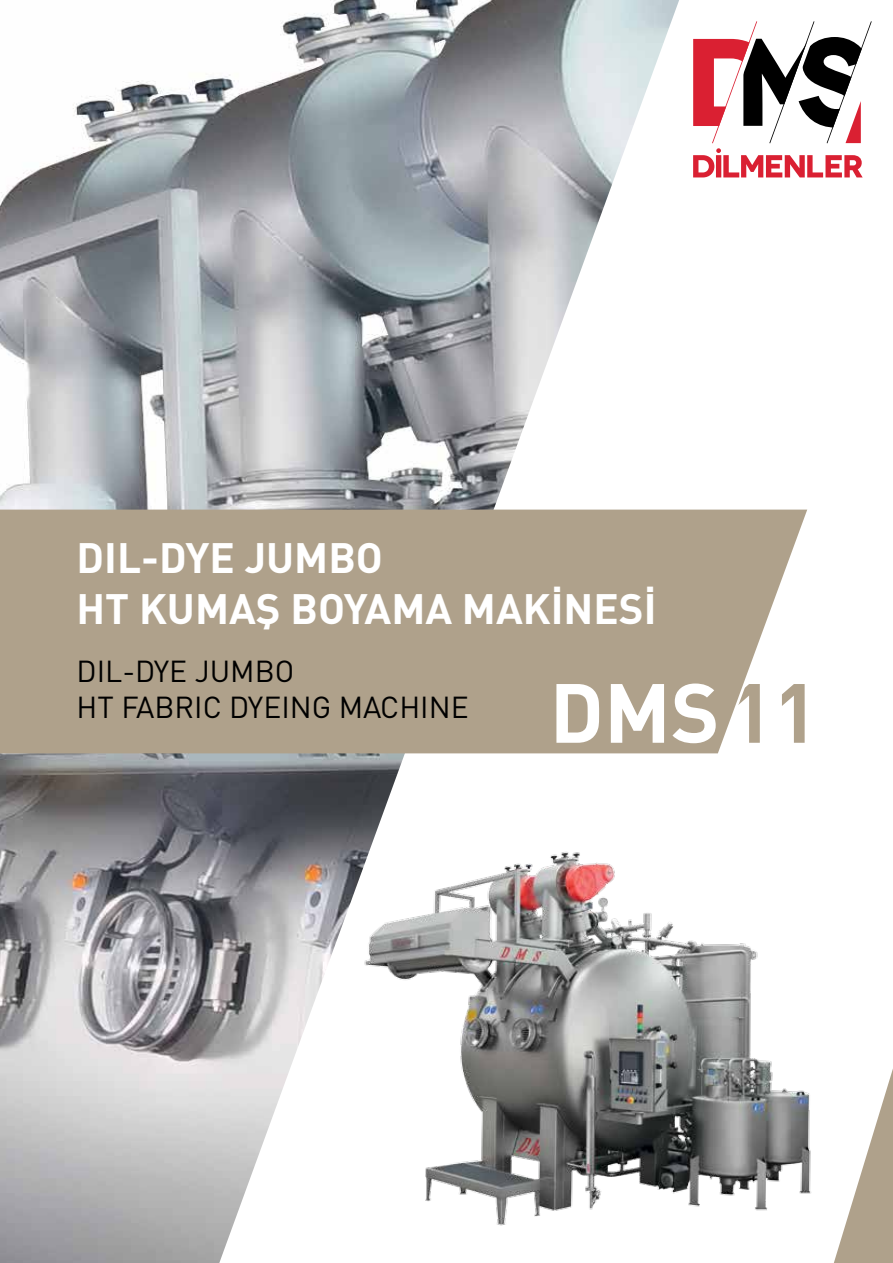
<style>
.page{position:relative;width:893px;height:1263px;background:#fff}
.page>*{position:absolute;margin:0;border:0;box-sizing:border-box;transform-origin:0 0}
.t1{font:82.5px "DINT Bold Tr";color:#fff}
.t2{font:42px/50.4px "DINT Bold Tr";color:#fff}
.t3{font:30px/36px "DIN Tr";color:#000}
.s1{color:#afa18b}
</style>
<div class="page">
<img style="left:0;top:0;width:679px;height:1263px">
<svg style="left:693px;top:21px;width:179px;height:156px"></svg>
<div style="left:0;top:510px;width:807px;height:243px;background:#afa18b"></div>
<svg style="left:834px;top:1069px;width:59px;height:194px"></svg>
<img style="left:360px;top:846px;width:451px;height:396px">
<p class="t2" style="left:77px;top:531px;width:581px">DIL-DYE JUMBO<br>HT KUMAŞ BOYAMA MAKİNESİ</p>
<p class="t3" style="left:77px;top:653px;width:394px">DIL-DYE JUMBO<br>HT FABRIC DYEING MACHINE</p>
<h1 class="t1" style="left:550px;top:659px;width:270px">DMS<span class="s1">11</span></h1>
</div>
